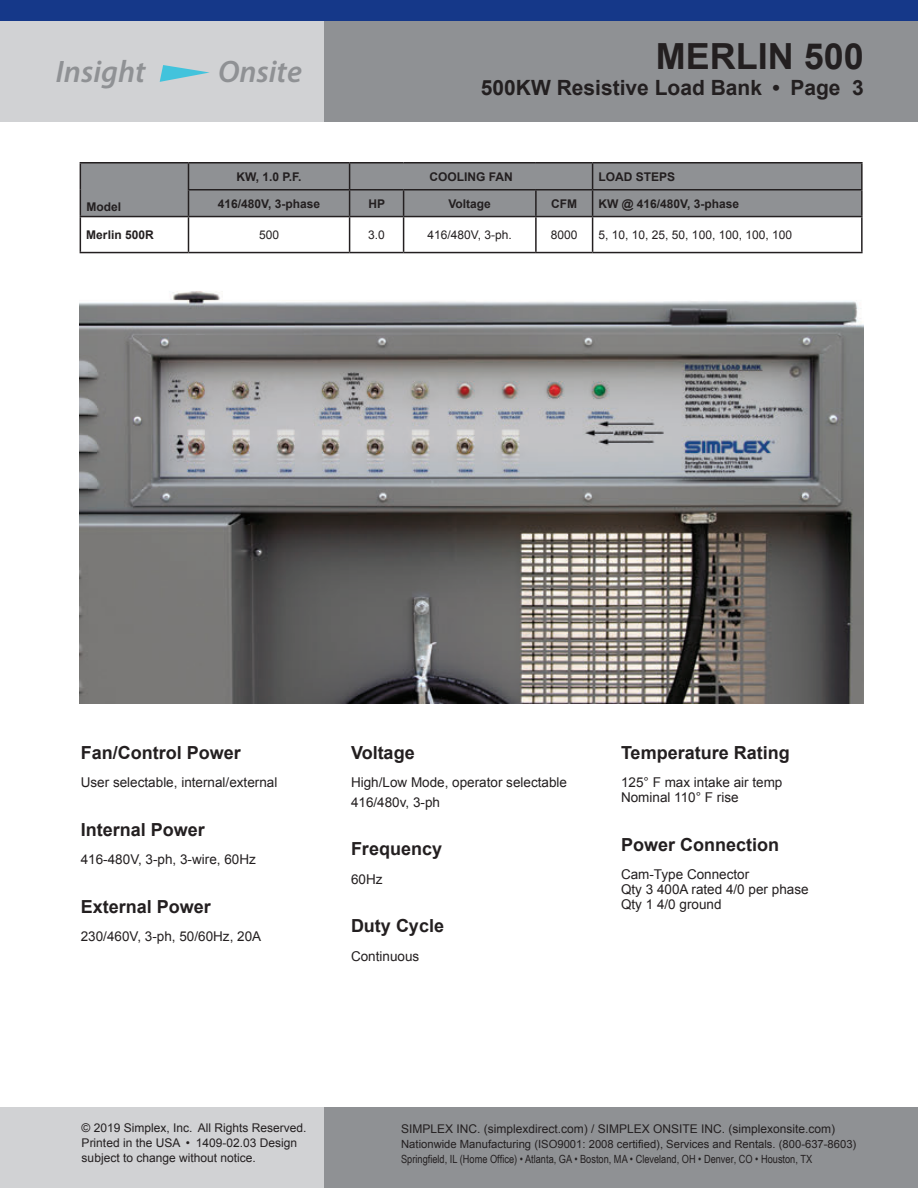
<style>
.page{position:relative;width:918px;height:1188px;background:#fff}
.page>*{position:absolute;margin:0;border:0;box-sizing:border-box;transform-origin:0 0}
.t1{font:700 36px "Arial";color:#231f20}
.t2{font:italic 600 31.05px "Myriad Pro";color:#8f9194}
.t3{font:700 21px "Arial";color:#231f20}
.t4{font:700 18px "Arial";color:#231f20}
.t5{font:13.5px/15px "Arial";color:#231f20}
.t6{font:12px/15px "Arial";color:#231f20}
.t7{font:700 12px "Arial";color:#231f20}
.t8{font:11.25px "Arial Narrow";color:#231f20}
.t9{font:11.25px "Arial";color:#231f20}
.s1{font-style:inherit}
</style>
<div class="page">
<div style="left:0;top:1108px;width:918px;height:80px;background:#8f9194"></div>
<div style="left:0;top:1108px;width:324px;height:80px;background:#d1d2d4"></div>
<div style="left:0;top:0;width:918px;height:122px;background:#8f9194"></div>
<div style="left:0;top:0;width:324px;height:122px;background:#d1d2d4"></div>
<div style="left:0;top:0;width:918px;height:20px;background:#153889"></div>
<svg style="left:160px;top:65px;width:50px;height:17px"></svg>
<hr style="left:80px;top:162px;width:108px;height:2px;background:#231f20">
<hr style="left:188px;top:162px;width:162px;height:2px;background:#231f20">
<hr style="left:350px;top:162px;width:54px;height:2px;background:#231f20">
<hr style="left:404px;top:162px;width:132px;height:2px;background:#231f20">
<hr style="left:536px;top:162px;width:57px;height:2px;background:#231f20">
<hr style="left:593px;top:162px;width:270px;height:2px;background:#231f20">
<hr style="left:861px;top:164px;width:2px;height:25px;background:#231f20">
<hr style="left:593px;top:189px;width:270px;height:1px;background:#231f20">
<svg style="left:80px;top:163px;width:782px;height:53px;background:#898b8e"></svg>
<hr style="left:861px;top:190px;width:2px;height:26px;background:#231f20">
<hr style="left:80px;top:216px;width:108px;height:1px;background:#231f20">
<hr style="left:80px;top:217px;width:1px;height:35px;background:#231f20">
<hr style="left:188px;top:216px;width:162px;height:1px;background:#231f20">
<hr style="left:188px;top:217px;width:1px;height:35px;background:#231f20">
<hr style="left:350px;top:216px;width:54px;height:1px;background:#231f20">
<hr style="left:349px;top:217px;width:1px;height:35px;background:#231f20">
<hr style="left:404px;top:216px;width:132px;height:1px;background:#231f20">
<hr style="left:403px;top:217px;width:1px;height:35px;background:#231f20">
<hr style="left:536px;top:216px;width:57px;height:1px;background:#231f20">
<hr style="left:535px;top:217px;width:2px;height:35px;background:#231f20">
<hr style="left:593px;top:216px;width:270px;height:1px;background:#231f20">
<hr style="left:592px;top:217px;width:1px;height:35px;background:#231f20">
<hr style="left:861px;top:217px;width:2px;height:35px;background:#231f20">
<hr style="left:80px;top:252px;width:108px;height:1px;background:#231f20">
<hr style="left:188px;top:252px;width:162px;height:1px;background:#231f20">
<hr style="left:350px;top:252px;width:54px;height:1px;background:#231f20">
<hr style="left:404px;top:252px;width:132px;height:1px;background:#231f20">
<hr style="left:536px;top:252px;width:57px;height:1px;background:#231f20">
<hr style="left:593px;top:252px;width:270px;height:1px;background:#231f20">
<img style="left:79px;top:291px;width:785px;height:412px">
<h2 class="t2" style="left:56px;top:52px;width:91px">Insight</h2>
<h2 class="t2" style="left:218px;top:52px;width:85px">Onsite</h2>
<h1 class="t1" style="left:656px;top:33px;width:210px">MERLIN 500</h1>
<h3 class="t3" style="left:481px;top:73px;width:385px">500KW Resistive Load Bank • Page 3</h3>
<p class="t7" style="left:86px;top:198px;width:36px">Model</p>
<p class="t7" style="left:236px;top:168px;width:67px">KW, 1.0 P.F.</p>
<p class="t7" style="left:429px;top:168px;width:85px">COOLING FAN</p>
<p class="t7" style="left:599px;top:168px;width:78px">LOAD STEPS</p>
<p class="t7" style="left:218px;top:195px;width:104px">416/480V, 3-phase</p>
<p class="t7" style="left:368px;top:195px;width:18px">HP</p>
<p class="t7" style="left:449px;top:195px;width:44px">Voltage</p>
<p class="t7" style="left:551px;top:195px;width:27px">CFM</p>
<p class="t7" style="left:599px;top:195px;width:142px">KW @ 416/480V, 3-phase</p>
<p class="t7" style="left:86px;top:227px;width:69px">Merlin 500R</p>
<p class="t6" style="left:259px;top:227px;width:22px">500</p>
<p class="t6" style="left:368px;top:227px;width:18px">3.0</p>
<p class="t6" style="left:428px;top:227px;width:86px">416/480V, 3-ph.</p>
<p class="t6" style="left:551px;top:227px;width:28px">8000</p>
<p class="t6" style="left:599px;top:227px;width:195px">5, 10, 10, 25, 50, 100, 100, 100, 100</p>
<h3 class="t4" style="left:81px;top:740px;width:162px">Fan/Control Power</h3>
<p class="t5" style="left:81px;top:775px;width:198px">User selectable, internal/external</p>
<h3 class="t4" style="left:81px;top:818px;width:126px">Internal Power</h3>
<p class="t5" style="left:81px;top:852px;width:177px">416-480V, 3-ph, 3-wire, 60Hz</p>
<h3 class="t4" style="left:81px;top:895px;width:132px">External Power</h3>
<p class="t5" style="left:81px;top:929px;width:182px">230/460V, 3-ph, 50/60Hz, 20A</p>
<h3 class="t4" style="left:351px;top:740px;width:65px">Voltage</h3>
<p class="t5" style="left:351px;top:773px;width:218px;line-height:19.5px">High/Low Mode, operator selectable<br>416/480v, 3-ph</p>
<h3 class="t4" style="left:351px;top:837px;width:93px">Frequency</h3>
<p class="t5" style="left:351px;top:872px;width:33px">60Hz</p>
<h3 class="t4" style="left:351px;top:914px;width:95px">Duty Cycle</h3>
<p class="t5" style="left:351px;top:949px;width:70px">Continuous</p>
<h3 class="t4" style="left:621px;top:740px;width:170px">Temperature Rating</h3>
<p class="t5" style="left:621px;top:775px;width:163px">125° F max intake air temp<br>Nominal 110° F rise</p>
<h3 class="t4" style="left:621px;top:833px;width:160px">Power Connection</h3>
<p class="t5" style="left:621px;top:867px;width:189px">Cam-Type Connector<br>Qty 3 400A rated 4/0 per phase<br>Qty 1 4/0 ground</p>
<p class="t6" style="left:82px;top:1120px;width:226px">© 2019 Simplex, Inc. All Rights Reserved.<br>Printed in the USA • 1409-02.0<span class="s1">3</span> Design subject to change without notice.</p>
<p class="t6" style="left:401px;top:1122px;width:436px">SIMPLEX INC. (simplexdirect.com) / SIMPLEX ONSITE INC. (simplexonsite.com)</p>
<p class="t9" style="left:401px;top:1137px;width:457px">Nationwide Manufacturing (ISO9001: 2008 certified), Services and Rentals. (800-637-8603)</p>
<p class="t8" style="left:401px;top:1151px;width:413px">Springfield, IL (Home Office) • Atlanta, GA • Boston, MA • Cleveland, OH • Denver, CO • Houston, TX</p>
</div>
